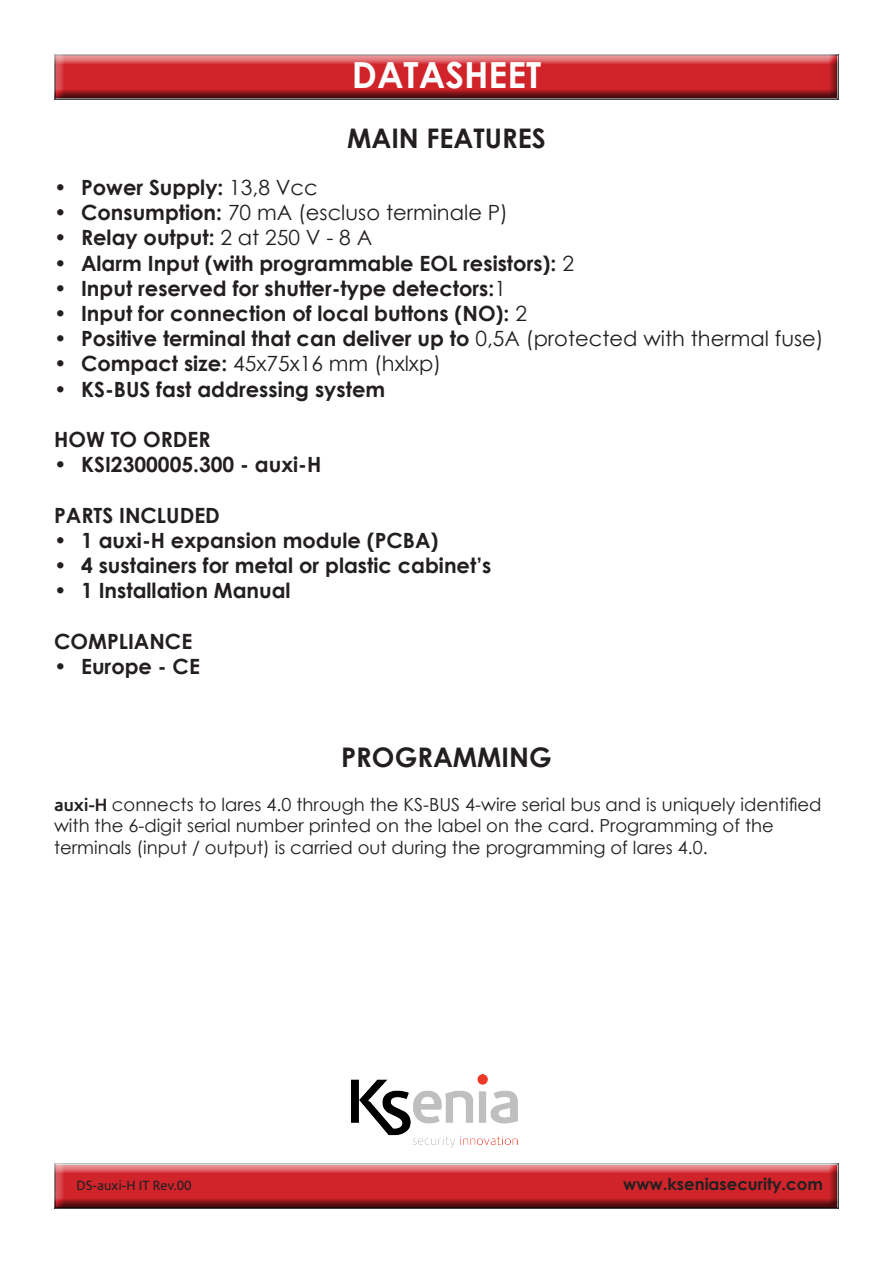
<style>
.page{position:relative;width:893px;height:1263px;background:#fff}
.page>*{position:absolute;margin:0;border:0;box-sizing:border-box;transform-origin:0 0}
.t1{font:700 36px "Century Gothic";color:#fff}
.t2{font:700 27px "Century Gothic";color:#231f20}
.t3{font:700 21px "Century Gothic";color:#231f20}
.t4{font:21px "Century Gothic";color:#231f20}
.t5{font:18px/21.6px "Century Gothic";color:#231f20}
.t6{font:700 16.5px "Century Gothic";color:#231f20}
.t7{font:13.5px "Corisande";color:#231f20}
.s1{font-weight:400}
.s2{font-weight:700}
.s3{font-family:"Corisande";font-weight:700}
</style>
<div class="page">
<div style="left:53px;top:54px;width:786px;height:48px;background:#231f20;opacity:.75"></div>
<div style="left:53px;top:1163px;width:787px;height:48px;background:#231f20;opacity:.75"></div>
<img style="left:352px;top:1074px;width:165px;height:74px">
<h1 class="t1" style="left:352px;top:52px;width:191px">DATASHEET</h1>
<p class="t2" style="left:347px;top:122px;width:200px">MAIN FEATURES</p>
<p class="t3" style="left:54px;top:174px;width:265px">• Power Supply: <span class="s1">13,8 Vcc</span></p>
<p class="t4" style="left:54px;top:198px;width:455px"><span class="s2">• Consumption:</span> 70 mA (escluso terminale P)</p>
<p class="t3" style="left:54px;top:225px;width:320px">• Relay output: <span class="s1">2 at 250 V - 8 A</span></p>
<p class="t3" style="left:54px;top:250px;width:521px">• Alarm Input (with programmable EOL resistors): <span class="s1">2</span></p>
<p class="t3" style="left:54px;top:275px;width:453px">• Input reserved for shutter-type detectors:<span class="s1">1</span></p>
<p class="t3" style="left:54px;top:300px;width:474px">• Input for connection of local buttons (NO): <span class="s1">2</span></p>
<p class="t3" style="left:54px;top:325px;width:771px">• Positive terminal that can deliver up to <span class="s1">0,5A (protected with thermal fuse)</span></p>
<p class="t4" style="left:54px;top:349px;width:389px"><span class="s2">• Compact size:</span> 45x75x16 mm (hxlxp)</p>
<p class="t3" style="left:54px;top:376px;width:333px">• KS-BUS fast addressing system</p>
<p class="t3" style="left:54px;top:426px;width:158px">HOW TO ORDER</p>
<p class="t3" style="left:54px;top:451px;width:269px">• KSI2300005.300 - auxi-H</p>
<p class="t3" style="left:54px;top:502px;width:167px">PARTS INCLUDED</p>
<p class="t3" style="left:54px;top:527px;width:386px">• 1 auxi-H expansion module (PCBA)</p>
<p class="t3" style="left:54px;top:552px;width:439px">• 4 sustainers for metal or plastic cabinet’s</p>
<p class="t3" style="left:54px;top:577px;width:238px">• 1 Installation Manual</p>
<p class="t3" style="left:54px;top:628px;width:140px">COMPLIANCE</p>
<p class="t3" style="left:54px;top:653px;width:147px">• Europe - CE</p>
<p class="t2" style="left:341px;top:741px;width:212px">PROGRAMMING</p>
<p class="t5" style="left:54px;top:793px;width:769px"><span class="s3">auxi-H</span> connects to lares 4.0 through the KS-BUS 4-wire serial bus and is uniquely identified with the 6-digit serial number printed on the label on the card. Programming of the terminals (input / output) is carried out during the programming of lares 4.0.</p>
<p class="t7" style="left:77px;top:1178px;width:117px">DS-auxi-H IT Rev.00</p>
<p class="t6" style="left:623px;top:1174px;width:201px">www.kseniasecurity.com</p>
</div>
